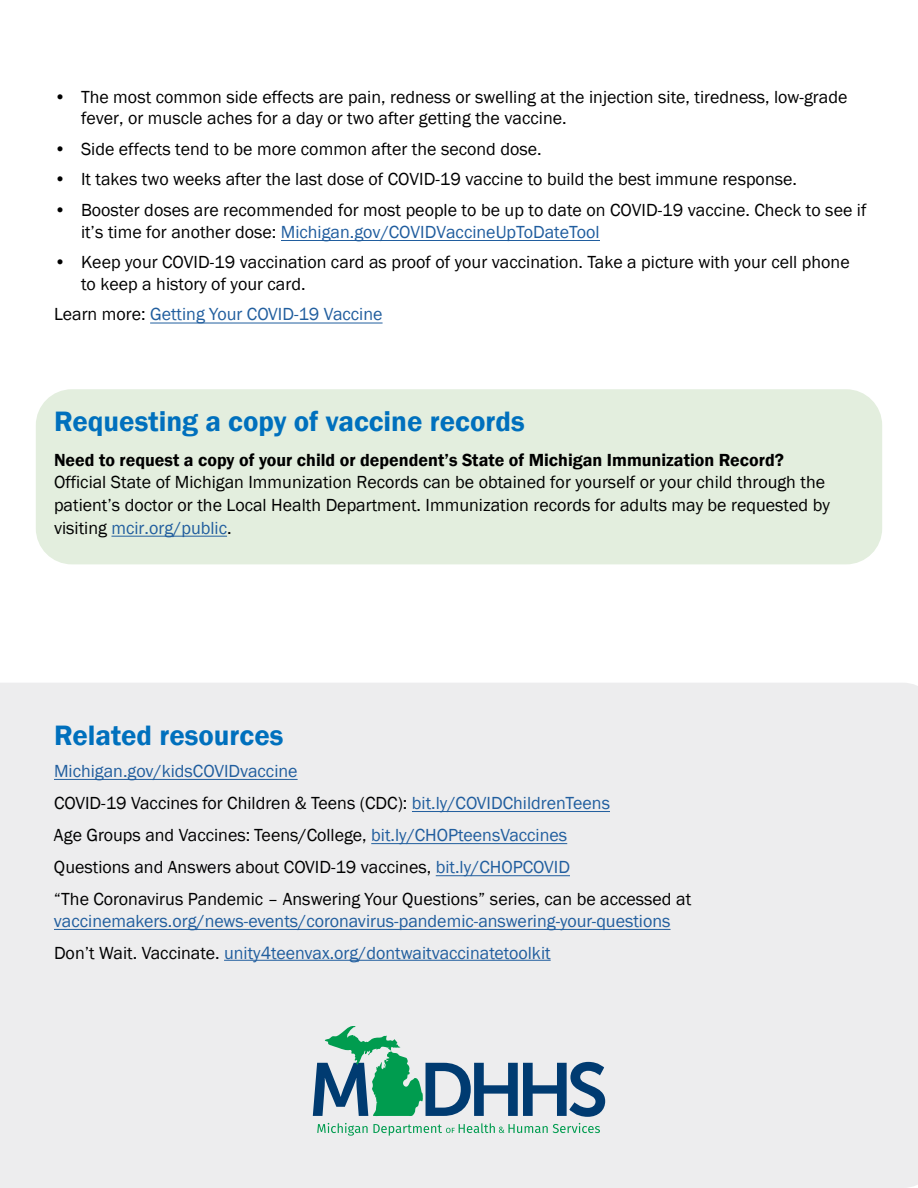
<style>
.page{position:relative;width:918px;height:1188px;background:#fff}
.page>*{position:absolute;margin:0;border:0;box-sizing:border-box;transform-origin:0 0}
.t1{font:600 28.8px "Franklin Gothic";color:#0070bd}
.t2{font:18px/32.1px "Franklin Gothic";color:#000}
.t3{font:18px "Franklin Gothic";color:#215e9e}
.s1{color:#205d9e}
.s2{color:#000}
.s3{font-weight:600}
.s4{color:#215e9e}
</style>
<div class="page">
<div style="left:36px;top:389px;width:846px;height:175px;background:#e3eede;border-radius:36px"></div>
<div style="left:0;top:683px;width:918px;height:505px;background:#ededee"></div>
<svg style="left:313px;top:1026px;width:292px;height:91px"></svg>
<svg style="left:317px;top:1123px;width:283px;height:13px"></svg>
<hr style="left:224px;top:960px;width:327px;height:1px;background:#215e9e">
<hr style="left:281px;top:240px;width:319px;height:1px;background:#205d9e">
<hr style="left:150px;top:323px;width:233px;height:1px;background:#215e9e">
<hr style="left:111px;top:536px;width:116px;height:1px;background:#215e9e">
<hr style="left:54px;top:779px;width:244px;height:1px;background:#215e9e">
<hr style="left:412px;top:811px;width:198px;height:1px;background:#215e9e">
<hr style="left:371px;top:843px;width:196px;height:1px;background:#215e9e">
<hr style="left:436px;top:875px;width:134px;height:1px;background:#215e9e">
<hr style="left:54px;top:929px;width:617px;height:1px;background:#215e9e">
<p class="t2" style="left:81px;top:86px;width:768px;line-height:21.6px;text-indent:-27px">• The most common side effects are pain, redness or swelling at the injection site, tiredness, low-grade fever, or muscle aches for a day or two after getting the vaccine.</p>
<p class="t2" style="left:54px;top:133px;width:489px">• Side effects tend to be more common after the second dose.</p>
<p class="t2" style="left:54px;top:164px;width:744px">• It takes two weeks after the last dose of COVID-19 vaccine to build the best immune response.</p>
<p class="t2" style="left:81px;top:200px;width:787px;line-height:21.6px;text-indent:-27px">• Booster doses are recommended for most people to be up to date on COVID-19 vaccine. Check to see if it’s time for another dose: <span class="s1">Michigan.gov/COVIDVaccineUpToDateTool</span></p>
<p class="t2" style="left:81px;top:252px;width:770px;line-height:21.6px;text-indent:-27px">• Keep your COVID-19 vaccination card as proof of your vaccination. Take a picture with your cell phone to keep a history of your card.</p>
<p class="t3" style="left:54px;top:303px;width:330px"><span class="s2">Learn more:</span> Getting Your COVID-19 Vaccine</p>
<p class="t1" style="left:54px;top:403px;width:472px">Requesting a copy of vaccine records</p>
<p class="t2" style="left:54px;top:449px;width:777px;line-height:22.6px"><span class="s3">Need to request a copy of your child or dependent’s State of Michigan Immunization Record?<br></span>Official State of Michigan Immunization Records can be obtained for yourself or your child through the patient’s doctor or the Local Health Department. Immunization records for adults may be requested by visiting <span class="s4">mcir.org/public</span>.</p>
<p class="t1" style="left:54px;top:717px;width:231px">Related resources</p>
<p class="t2" style="left:54px;top:755px;width:639px"><span class="s4">Michigan.gov/kidsCOVIDvaccine<br></span>COVID-19 Vaccines for Children &amp; Teens (CDC): <span class="s4">bit.ly/COVIDChildrenTeens<br></span>Age Groups and Vaccines: Teens/College, <span class="s4">bit.ly/CHOPteensVaccines<br></span>Questions and Answers about COVID-19 vaccines, <span class="s4">bit.ly/CHOPCOVID<br></span>“The Coronavirus Pandemic – Answering Your Questions” series, can be accessed at</p>
<p class="t3" style="left:54px;top:910px;width:618px">vaccinemakers.org/news-events/coronavirus-pandemic-answering-your-questions</p>
<p class="t3" style="left:54px;top:942px;width:498px"><span class="s2">Don’t Wait. Vaccinate.</span> unity4teenvax.org/dontwaitvaccinatetoolkit</p>
</div>
